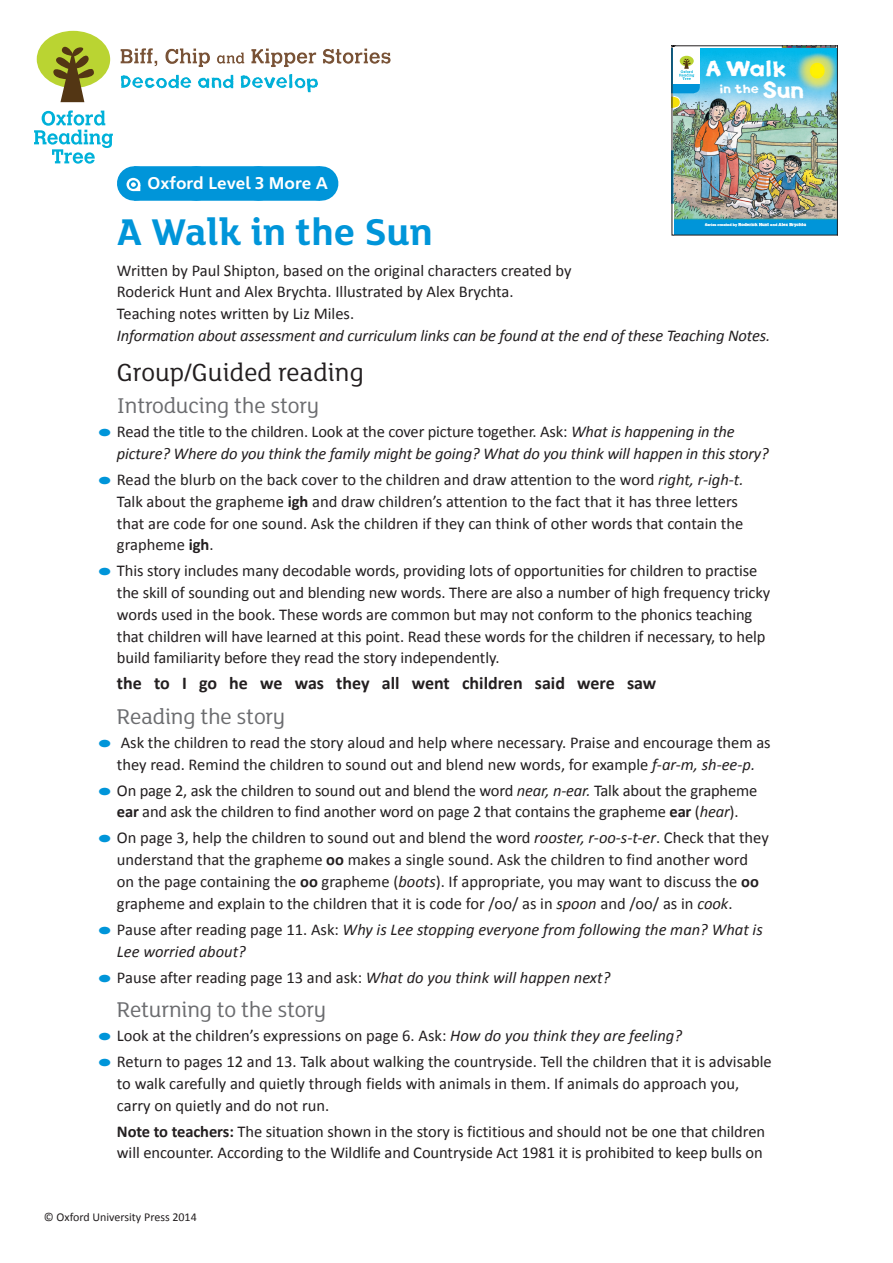
<style>
.page{position:relative;width:893px;height:1263px;background:#fff}
.page>*{position:absolute;margin:0;border:0;box-sizing:border-box;transform-origin:0 0}
.AHEAD{font:700 40.5px "FS Lola";color:#0095d9}
.BHEAD{font:27px "FS Lola";color:#231f20}
.CHEAD{font:23.25px "FS Lola";letter-spacing:-.01em;color:#6c6d70}
.t1{font:19.2px "Spud AF Crisp";color:#fff;scale:1.05 1}
.words{font:700 18px "Calibri";color:#231f20}
.Bulleted_body_text{font:16.5px/21.8px "Calibri";letter-spacing:-.005em;color:#231f20}
.Bulleted_body_text-2{font:italic 16.5px/21.8px "Calibri";letter-spacing:-.01em;color:#231f20}
.Body_text{font:16.5px "Calibri";color:#231f20}
.Body_text-2{font:italic 16.5px "Calibri";letter-spacing:-.01em;color:#231f20}
.stage{font:700 16.5px "Heinemann";color:#fff}
.copyright{font:12px "Calibri";color:#231f20}
.t2{font:10.65px "Spud AF Crisp";color:#fff;scale:1.05 1}
.t3{font:4.2px "Calvert MT Bold";letter-spacing:.02em;color:#fff;scale:1.05 1}
.t4{font:3.45px "Calvert MT Bold";letter-spacing:.02em;color:#fff;scale:1.05 1}
.s1{font-size:20.1px}
.s2{font-size:19.2px}
.s3{font-style:normal;font-size:24px;color:#0095d9}
.s4{font-style:normal}
.s5{font-size:24px;color:#0095d9}
.s6{font-style:italic}
.s7{font-weight:700}
.s8{font-size:3.45px}
</style>
<div class="page">
<img style="left:120px;top:48px;width:271px;height:45px">
<div style="left:37px;top:31px;width:73px;height:57px;background:#bad432;border-radius:50%"></div>
<svg style="left:53px;top:46px;width:44px;height:56px"></svg>
<svg style="left:34px;top:110px;width:79px;height:54px"></svg>
<img style="left:674px;top:48px;width:161px;height:170px">
<div style="left:673px;top:218px;width:164px;height:16px;background:#0095d9"></div>
<svg style="left:782px;top:46px;width:56px;height:6px"></svg>
<svg style="left:674px;top:48px;width:26px;height:61px"></svg>
<div style="left:134px;top:166px;width:186px;height:35px;background:#0095d9"></div>
<svg style="left:196px;top:166px;width:93px;height:35px"></svg>
<hr style="left:320px;top:166px;width:1px;height:35px;background:#0095d9">
<svg style="left:126px;top:178px;width:14px;height:13px"></svg>
<svg style="left:133px;top:185px;width:7px;height:6px"></svg>
<div style="left:130px;top:181px;width:7px;height:7px;background:#fff;border-radius:50%"></div>
<div style="left:129px;top:180px;width:9px;height:9px;border:2px solid #0095d9;border-radius:50%"></div>
<p class="t1" style="left:705px;top:57px;width:79px"><span class="s1">A W</span>alk</p>
<p class="t2" style="left:719px;top:82px;width:82px">in the <span class="s1">S</span><span class="s2">un</span></p>
<p class="stage" style="left:147px;top:173px;width:182px">Oxford Level 3 More A</p>
<p class="AHEAD" style="left:117px;top:204px;width:317px">A Walk in the Sun</p>
<p class="Body_text" style="left:117px;top:260px;width:456px">Written by Paul Shipton, based on the original characters created by</p>
<p class="Body_text" style="left:117px;top:281px;width:398px">Roderick Hunt and Alex Brychta. Illustrated by Alex Brychta.</p>
<p class="Body_text" style="left:117px;top:303px;width:239px">Teaching notes written by Liz Miles.</p>
<p class="Body_text-2" style="left:117px;top:324px;width:655px">Information about assessment and curriculum links can be found at the end of these Teaching Notes.</p>
<p class="BHEAD" style="left:117px;top:354px;width:248px">Group/Guided reading</p>
<p class="CHEAD" style="left:117px;top:391px;width:204px">Introducing the story</p>
<p class="Bulleted_body_text-2" style="left:117px;top:420px;width:653px;text-indent:-21px"><span class="s3">•</span> <span class="s4">Read the title to the children. Look at the cover picture together. Ask:</span> What is happening in the picture? Where do you think the family might be going? What do you think will happen in this story?</p>
<p class="Bulleted_body_text" style="left:117px;top:469px;width:628px;text-indent:-21px"><span class="s5">•</span> Read the blurb on the back cover to the children and draw attention to the word <span class="s6">right, r-igh-t.<br></span>Talk about the grapheme <span class="s7">igh</span> and draw children’s attention to the fact that it has three letters that are code for one sound. Ask the children if they can think of other words that contain the grapheme <span class="s7">igh</span>.</p>
<p class="Bulleted_body_text" style="left:117px;top:560px;width:655px;text-indent:-21px"><span class="s5">•</span>This story includes many decodable words, providing lots of opportunities for children to practise the skill of sounding out and blending new words. There are also a number of high frequency tricky words used in the book. These words are common but may not conform to the phonics teaching that children will have learned at this point. Read these words for the children if necessary, to help build familiarity before they read the story independently.</p>
<p class="words" style="left:117px;top:672px;width:541px">the to I go he we was they all went children said were saw</p>
<p class="CHEAD" style="left:117px;top:701px;width:170px">Reading the story</p>
<p class="Bulleted_body_text" style="left:96px;top:732px;width:677px;text-align:center"><span class="s5">•</span> Ask the children to read the story aloud and help where necessary. Praise and encourage them as they read. Remind the children to sound out and blend new words, for example <span class="s6">f-ar-m, sh-ee-p.</span></p>
<p class="Bulleted_body_text" style="left:96px;top:779px;width:663px;text-align:center"><span class="s5">•</span>On page 2, ask the children to sound out and blend the word <span class="s6">near, n-ear.</span> Talk about the grapheme <span class="s7">ear</span> and ask the children to find another word on page 2 that contains the grapheme <span class="s7">ear</span> (<span class="s6">hear</span>).</p>
<p class="Bulleted_body_text" style="left:117px;top:827px;width:653px;text-indent:-21px"><span class="s5">•</span>On page 3, help the children to sound out and blend the word <span class="s6">rooster, r-oo-s-t-er</span>. Check that they understand that the grapheme <span class="s7">oo</span> makes a single sound. Ask the children to find another word on the page containing the <span class="s7">oo</span> grapheme (<span class="s6">boots</span>). If appropriate, you may want to discuss the <span class="s7">oo </span>grapheme and explain to the children that it is code for /oo/ as in <span class="s6">spoon</span> and /oo/ as in <span class="s6">cook</span>.</p>
<p class="Bulleted_body_text-2" style="left:117px;top:918px;width:647px;text-indent:-21px"><span class="s3">•</span> <span class="s4">Pause after reading page 11. Ask:</span> Why is Lee stopping everyone from following the man? What is<br>Lee worried about?</p>
<p class="Bulleted_body_text" style="left:96px;top:966px;width:516px"><span class="s5">•</span> Pause after reading page 13 and ask: <span class="s6">What do you think will happen next?</span></p>
<p class="CHEAD" style="left:117px;top:994px;width:211px">Returning to the story</p>
<p class="Bulleted_body_text" style="left:96px;top:1025px;width:588px"><span class="s5">•</span>Look at the children’s expressions on page 6. Ask: <span class="s6">How do you think they are feeling?</span></p>
<p class="Bulleted_body_text" style="left:117px;top:1051px;width:656px;text-indent:-21px"><span class="s5">•</span> Return to pages 12 and 13. Talk about walking the countryside. Tell the children that it is advisable to walk carefully and quietly through fields with animals in them. If animals do approach you, carry on quietly and do not run.</p>
<p class="Bulleted_body_text" style="left:117px;top:1120px;width:650px"><span class="s7">Note to teachers:</span> The situation shown in the story is fictitious and should not be one that children will encounter. According to the Wildlife and Countryside Act 1981 it is prohibited to keep bulls on</p>
<p class="t4" style="left:705px;top:223px;width:32px">Series created by</p>
<p class="t3" style="left:738px;top:222px;width:66px">Roderick Hunt <span class="s8">and</span> Alex Brychta</p>
<p class="copyright" style="left:44px;top:1209px;width:154px">© Oxford University Press 2014</p>
</div>
